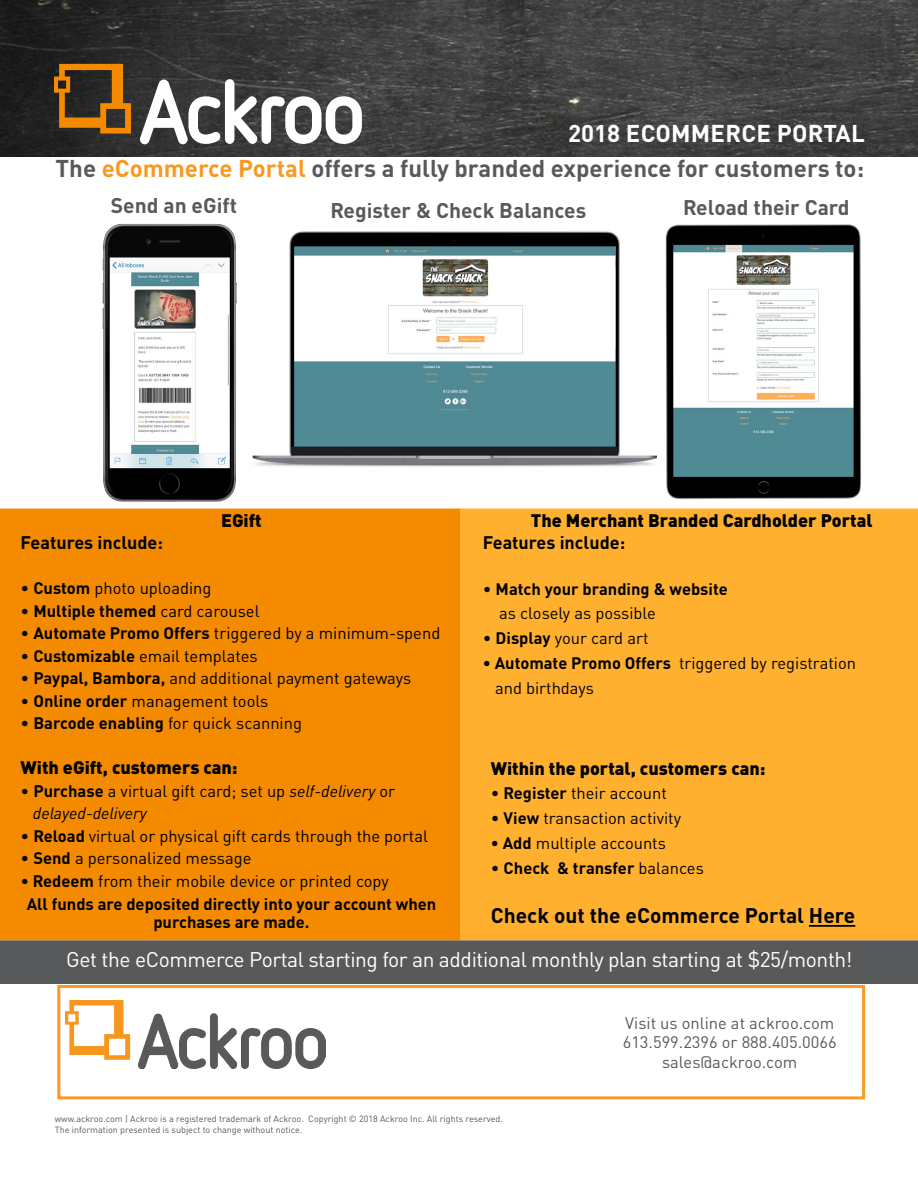
<style>
.page{position:relative;width:918px;height:1188px;background:#fff}
.page>*{position:absolute;margin:0;border:0;box-sizing:border-box;transform-origin:0 0}
.t1{font:700 24px "DINOT";color:#58595b}
.t2{font:700 24px "DINOT";letter-spacing:.01em;color:#fff}
.t3{font:21px "DINOT";letter-spacing:-.02em;color:#fff}
.t4{font:700 21px "DINOT";color:#58595b}
.t5{font:700 21px "DINOT";color:#000}
.t6{font:900 18px "DINOT";color:#000}
.t7{font:700 18px "DINOT";color:#000}
.t8{font:16.5px/24.8px "DINOT";color:#000}
.t9{font:700 16.5px/18px "DINOT";color:#000;text-align:center}
.t10{font:16.5px/19.8px "DINOT";color:#58595b;text-align:center}
.t11{font:italic 16.5px/22.5px "DINOT";color:#000}
.t12{font:9px/10.8px "DINOT";color:#58595b}
.s1{color:#f89923}
.s2{font-weight:700}
.s3{font-weight:400}
.s4{font-style:normal}
.s5{font-weight:700;font-style:normal}
</style>
<div class="page">
<div style="left:0;top:940px;width:918px;height:44px;background:#58595b"></div>
<div style="left:460px;top:509px;width:458px;height:431px;background:#ffb02f"></div>
<div style="left:0;top:509px;width:460px;height:431px;background:#f38a00"></div>
<img style="left:0;top:0;width:918px;height:156px">
<svg style="left:54px;top:64px;width:77px;height:70px;background:#774e17"></svg>
<svg style="left:140px;top:79px;width:222px;height:65px"></svg>
<img style="left:66px;top:1001px;width:259px;height:67px">
<div style="left:57px;top:985px;width:808px;height:114px;border:3px solid #f89923"></div>
<img style="left:665px;top:224px;width:196px;height:276px">
<img style="left:274px;top:231px;width:383px;height:236px">
<img style="left:95px;top:223px;width:179px;height:329px">
<hr style="left:809px;top:925px;width:46px;height:2px;background:#000">
<h1 class="t2" style="left:568px;top:117px;width:298px">2018 eCommerce portal</h1>
<h1 class="t1" style="left:56px;top:153px;width:810px">The <span class="s1">eCommerce Portal</span> offers a fully branded experience for customers to:</h1>
<p class="t4" style="left:111px;top:191px;width:128px">Send an eGift</p>
<p class="t4" style="left:330px;top:197px;width:257px">Register &amp; Check Balances</p>
<p class="t4" style="left:683px;top:194px;width:168px">Reload their Card</p>
<p class="t6" style="left:221px;top:508px;width:42px">EGift</p>
<p class="t7" style="left:21px;top:531px;width:144px">Features include:</p>
<p class="t8" style="left:21px;top:576px;width:192px">• <span class="s2">Custom</span> photo uploading</p>
<p class="t9" style="left:21px;top:601px;width:241px"><span class="s3">•</span> M ultiple themed <span class="s3">card carousel</span></p>
<p class="t8" style="left:21px;top:621px;width:421px">• <span class="s2">Automate Promo Offers</span> triggered by a minimum-spend</p>
<p class="t8" style="left:21px;top:643px;width:239px">• <span class="s2">Customizable</span> email templates</p>
<p class="t8" style="left:21px;top:666px;width:392px">• <span class="s2">Paypal, Bambora,</span> and additional payment gateways</p>
<p class="t8" style="left:21px;top:688px;width:249px">• <span class="s2">Online order</span> management tools</p>
<p class="t8" style="left:21px;top:711px;width:283px">• <span class="s2">Barcode enabling</span> for quick scanning</p>
<p class="t6" style="left:21px;top:756px;width:219px">With eGift, customers can:</p>
<p class="t11" style="left:33px;top:779px;width:364px;text-indent:-12px"><span class="s4">•</span> <span class="s5">Purchase</span> <span class="s4">a virtual gift card; set up</span> self-delivery <span class="s4">or </span>delayed-delivery</p>
<p class="t8" style="left:21px;top:823px;width:409px">• <span class="s2">Reload</span> virtual or physical gift cards through the portal</p>
<p class="t8" style="left:21px;top:846px;width:233px">• <span class="s2">Send</span> a personalized message</p>
<p class="t8" style="left:21px;top:868px;width:370px">• <span class="s2">Redeem</span> from their mobile device or printed copy</p>
<p class="t9" style="left:27px;top:894px;width:411px">All funds are deposited directly into your account when purchases are made.</p>
<p class="t6" style="left:531px;top:508px;width:343px">The Merchant Branded Cardholder Portal</p>
<p class="t7" style="left:483px;top:530px;width:144px">Features include:</p>
<p class="t9" style="left:499px;top:576px;width:230px;line-height:24.8px;text-align:left;text-indent:-16px"><span class="s3">•</span> Match your branding &amp; website <span class="s3">as closely as possible</span></p>
<p class="t8" style="left:483px;top:626px;width:167px">• <span class="s2">Display</span> your card art</p>
<p class="t8" style="left:495px;top:650px;width:362px;text-indent:-12px"><span class="s2">• Automate Promo Offers</span> triggered by registration and birthdays</p>
<p class="t6" style="left:491px;top:756px;width:276px">Within the portal, customers can:</p>
<p class="t8" style="left:491px;top:781px;width:178px">• <span class="s2">Register</span> their account</p>
<p class="t8" style="left:491px;top:805px;width:192px">• <span class="s2">View</span> transaction activity</p>
<p class="t8" style="left:491px;top:830px;width:177px"><span class="s2">• Add</span> multiple accounts</p>
<p class="t9" style="left:491px;top:858px;width:215px"><span class="s3">•</span> Check &amp; transfer <span class="s3">balances</span></p>
<p class="t5" style="left:491px;top:902px;width:366px">Check out the eCommerce Portal Here</p>
<p class="t3" style="left:66px;top:946px;width:788px">Get the eCommerce Portal starting for an additional monthly plan starting at $25/month!</p>
<p class="t12" style="left:55px;top:1113px;width:450px">www.ackroo.com | Ackroo is a registered trademark of Ackroo. Copyright © 2018 Ackroo Inc. All rights reserved.<br>The information presented is subject to change without notice.</p>
<p class="t10" style="left:623px;top:1012px;width:215px">Visit us online at ackroo.com<br>613.599.2396 or 888.405.0066 sales@ackroo.com</p>
</div>
